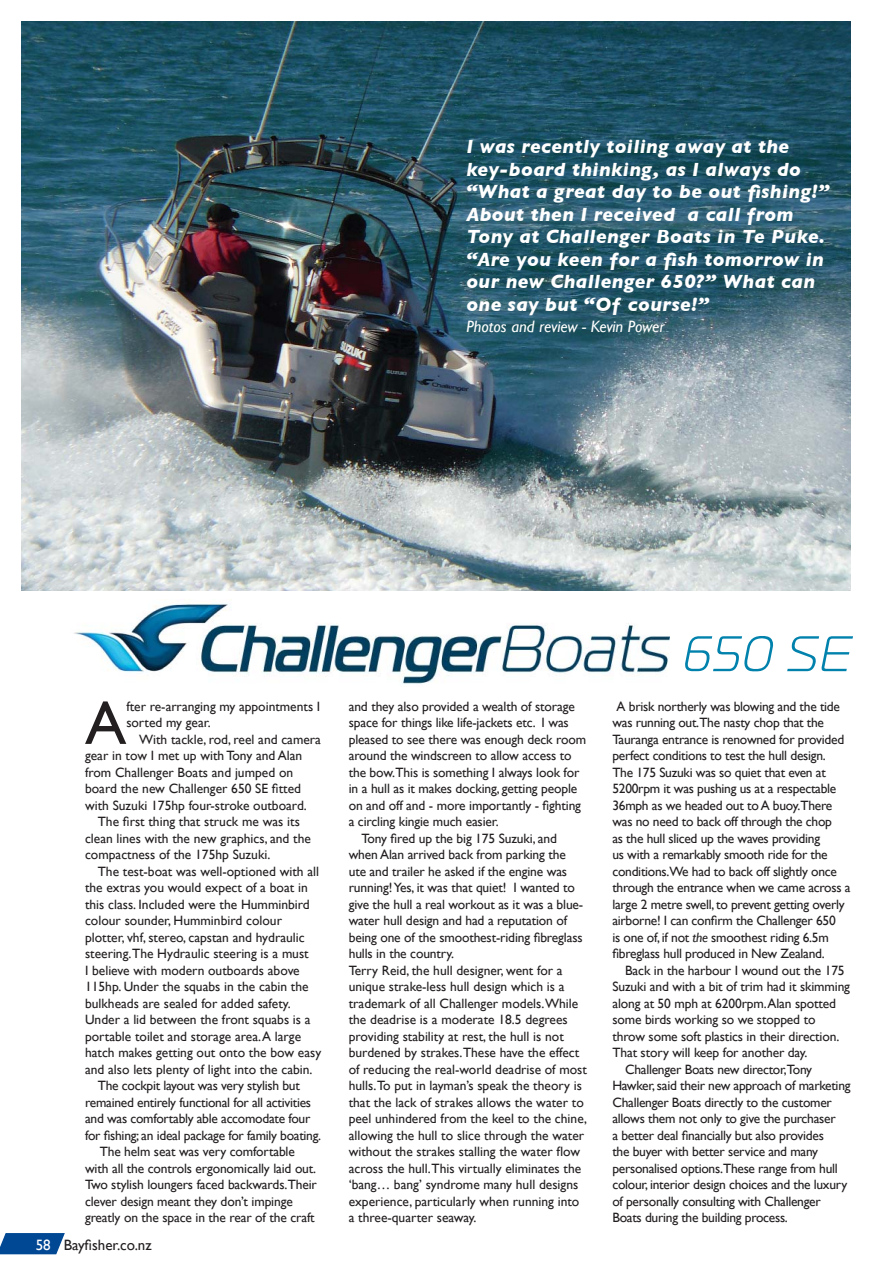
<style>
.page{position:relative;width:893px;height:1263px;background:#fff}
.page>*{position:absolute;margin:0;border:0;box-sizing:border-box;transform-origin:0 0}
.t1{font:61.95px "Gill Sans";color:#231f20}
.t2{font:italic 700 19.5px/22.5px "Gill Sans";letter-spacing:.02em;color:#fff}
.t3{font:italic 16.5px "Gill Sans";color:#fff}
.t4{font:15px "Gill Sans";color:#231f20}
.t5{font:13.5px/16.5px "Gill Sans";letter-spacing:-.01em;color:#231f20}
.s1{color:#fff}
.s2{font-style:italic}
</style>
<div class="page">
<img style="left:21px;top:21px;width:829px;height:569px">
<svg style="left:0;top:1233px;width:65px;height:22px"></svg>
<img style="left:74px;top:603px;width:596px;height:81px">
<svg style="left:787px;top:636px;width:66px;height:35px"></svg>
<svg style="left:685px;top:636px;width:89px;height:36px"></svg>
<p class="t2" style="left:466px;top:135px;width:364px">I was recently toiling away at the key-board thinking, as I always do “What a great day to be out fishing!”<br>About then I received a call from<br>Tony at Challenger Boats in Te Puke. “Are you keen for a fish tomorrow in our new Challenger 650?” What can one say but “Of course!”</p>
<p class="t3" style="left:466px;top:317px;width:200px">Photos and review - Kevin Power</p>
<h1 class="t1" style="left:85px;top:687px;width:43px">A</h1>
<p class="t5" style="left:126px;top:698px;width:196px">fter re-arranging my appointments I sorted my gear.</p>
<p class="t5" style="left:139px;top:731px;width:183px">With tackle, rod, reel and camera</p>
<p class="t5" style="left:85px;top:748px;width:219px">gear in tow I met up with Tony and Alan</p>
<p class="t5" style="left:85px;top:764px;width:210px">from Challenger Boats and jumped on</p>
<p class="t5" style="left:85px;top:781px;width:217px">board the new Challenger 650 SE fitted</p>
<p class="t5" style="left:85px;top:797px;width:223px">with Suzuki 175hp four-stroke outboard.</p>
<p class="t5" style="left:98px;top:814px;width:204px">The first thing that struck me was its</p>
<p class="t5" style="left:85px;top:830px;width:227px">clean lines with the new graphics, and the</p>
<p class="t5" style="left:85px;top:847px;width:187px">compactness of the 175hp Suzuki.</p>
<p class="t5" style="left:98px;top:863px;width:223px">The test-boat was well-optioned with all</p>
<p class="t5" style="left:85px;top:880px;width:224px">the extras you would expect of a boat in</p>
<p class="t5" style="left:85px;top:896px;width:226px">this class. Included were the Humminbird</p>
<p class="t5" style="left:85px;top:913px;width:198px">colour sounder, Humminbird colour</p>
<p class="t5" style="left:85px;top:929px;width:221px">plotter, vhf, stereo, capstan and hydraulic</p>
<p class="t5" style="left:85px;top:946px;width:225px">steering.The Hydraulic steering is a must</p>
<p class="t5" style="left:85px;top:962px;width:216px">I believe with modern outboards above</p>
<p class="t5" style="left:85px;top:979px;width:225px">115hp. Under the squabs in the cabin the</p>
<p class="t5" style="left:85px;top:995px;width:207px">bulkheads are sealed for added safety.</p>
<p class="t5" style="left:85px;top:1012px;width:227px">Under a lid between the front squabs is a</p>
<p class="t5" style="left:85px;top:1028px;width:218px">portable toilet and storage area. A large</p>
<p class="t5" style="left:85px;top:1045px;width:238px">hatch makes getting out onto the bow easy</p>
<p class="t5" style="left:85px;top:1061px;width:229px">and also lets plenty of light into the cabin.</p>
<p class="t5" style="left:98px;top:1078px;width:203px">The cockpit layout was very stylish but</p>
<p class="t5" style="left:85px;top:1094px;width:228px">remained entirely functional for all activities</p>
<p class="t5" style="left:85px;top:1111px;width:227px">and was comfortably able accomodate four</p>
<p class="t5" style="left:85px;top:1127px;width:238px">for fishing; an ideal package for family boating.</p>
<p class="t5" style="left:100px;top:1144px;width:197px">The helm seat was very comfortable</p>
<p class="t5" style="left:85px;top:1160px;width:233px">with all the controls ergonomically laid out.</p>
<p class="t5" style="left:85px;top:1177px;width:233px">Two stylish loungers faced backwards.Their</p>
<p class="t5" style="left:85px;top:1193px;width:209px">clever design meant they don’t impinge</p>
<p class="t5" style="left:85px;top:1210px;width:231px">greatly on the space in the rear of the craft</p>
<p class="t4" style="left:36px;top:1236px;width:118px"><span class="s1">58</span> Bayfisher.co.nz</p>
<p class="t5" style="left:349px;top:698px;width:228px">and they also provided a wealth of storage</p>
<p class="t5" style="left:349px;top:715px;width:222px">space for things like life-jackets etc. I was</p>
<p class="t5" style="left:349px;top:731px;width:239px">pleased to see there was enough deck room</p>
<p class="t5" style="left:349px;top:748px;width:224px">around the windscreen to allow access to</p>
<p class="t5" style="left:349px;top:764px;width:232px">the bow.This is something I always look for</p>
<p class="t5" style="left:349px;top:781px;width:230px">in a hull as it makes docking, getting people</p>
<p class="t5" style="left:349px;top:797px;width:234px">on and off and - more importantly - fighting</p>
<p class="t5" style="left:349px;top:814px;width:151px">a circling kingie much easier.</p>
<p class="t5" style="left:361px;top:830px;width:197px">Tony fired up the big 175 Suzuki, and</p>
<p class="t5" style="left:349px;top:847px;width:219px">when Alan arrived back from parking the</p>
<p class="t5" style="left:349px;top:863px;width:220px">ute and trailer he asked if the engine was</p>
<p class="t5" style="left:349px;top:880px;width:228px">running! Yes, it was that quiet! I wanted to</p>
<p class="t5" style="left:349px;top:896px;width:236px">give the hull a real workout as it was a blue-</p>
<p class="t5" style="left:349px;top:913px;width:220px">water hull design and had a reputation of</p>
<p class="t5" style="left:349px;top:929px;width:235px">being one of the smoothest-riding fibreglass</p>
<p class="t5" style="left:349px;top:946px;width:107px">hulls in the country.</p>
<p class="t5" style="left:349px;top:962px;width:215px">Terry Reid, the hull designer, went for a</p>
<p class="t5" style="left:349px;top:979px;width:217px">unique strake-less hull design which is a</p>
<p class="t5" style="left:349px;top:995px;width:231px">trademark of all Challenger models.While</p>
<p class="t5" style="left:349px;top:1012px;width:220px">the deadrise is a moderate 18.5 degrees</p>
<p class="t5" style="left:349px;top:1028px;width:217px">providing stability at rest, the hull is not</p>
<p class="t5" style="left:349px;top:1044px;width:232px">burdened by strakes.These have the effect</p>
<p class="t5" style="left:349px;top:1061px;width:240px">of reducing the real-world deadrise of most</p>
<p class="t5" style="left:349px;top:1077px;width:235px">hulls.To put in layman’s speak the theory is</p>
<p class="t5" style="left:349px;top:1094px;width:237px">that the lack of strakes allows the water to</p>
<p class="t5" style="left:349px;top:1110px;width:240px">peel unhindered from the keel to the chine,</p>
<p class="t5" style="left:349px;top:1127px;width:237px">allowing the hull to slice through the water</p>
<p class="t5" style="left:349px;top:1143px;width:233px">without the strakes stalling the water flow</p>
<p class="t5" style="left:349px;top:1160px;width:234px">across the hull.This virtually eliminates the</p>
<p class="t5" style="left:349px;top:1176px;width:231px">‘bang… bang’ syndrome many hull designs</p>
<p class="t5" style="left:349px;top:1193px;width:232px">experience, particularly when running into</p>
<p class="t5" style="left:349px;top:1209px;width:129px">a three-quarter seaway.</p>
<p class="t5" style="left:612px;top:698px;width:240px;text-indent:4px">A brisk northerly was blowing and the tide was running out.The nasty chop that the Tauranga entrance is renowned for provided perfect conditions to test the hull design.<br>The 175 Suzuki was so quiet that even at 5200rpm it was pushing us at a respectable 36mph as we headed out to A buoy.There was no need to back off through the chop<br>as the hull sliced up the waves providing<br>us with a remarkably smooth ride for the conditions.We had to back off slightly once through the entrance when we came across a large 2 metre swell, to prevent getting overly airborne! I can confirm the Challenger 650<br>is one of, if not <span class="s2">the</span> smoothest riding 6.5m fibreglass hull produced in New Zealand.</p>
<p class="t5" style="left:625px;top:962px;width:221px">Back in the harbour I wound out the 175</p>
<p class="t5" style="left:612px;top:978px;width:239px">Suzuki and with a bit of trim had it skimming</p>
<p class="t5" style="left:612px;top:995px;width:225px">along at 50 mph at 6200rpm.Alan spotted</p>
<p class="t5" style="left:612px;top:1011px;width:205px">some birds working so we stopped to</p>
<p class="t5" style="left:612px;top:1028px;width:228px">throw some soft plastics in their direction.</p>
<p class="t5" style="left:612px;top:1044px;width:196px">That story will keep for another day.</p>
<p class="t5" style="left:625px;top:1061px;width:188px">Challenger Boats new director,Tony</p>
<p class="t5" style="left:612px;top:1077px;width:240px">Hawker, said their new approach of marketing</p>
<p class="t5" style="left:612px;top:1094px;width:221px">Challenger Boats directly to the customer</p>
<p class="t5" style="left:612px;top:1110px;width:225px">allows them not only to give the purchaser</p>
<p class="t5" style="left:612px;top:1127px;width:213px">a better deal financially but also provides</p>
<p class="t5" style="left:612px;top:1143px;width:207px">the buyer with better service and many</p>
<p class="t5" style="left:612px;top:1160px;width:227px">personalised options.These range from hull</p>
<p class="t5" style="left:612px;top:1176px;width:236px">colour, interior design choices and the luxury</p>
<p class="t5" style="left:612px;top:1193px;width:210px">of personally consulting with Challenger</p>
<p class="t5" style="left:612px;top:1209px;width:177px">Boats during the building process.</p>
</div>
